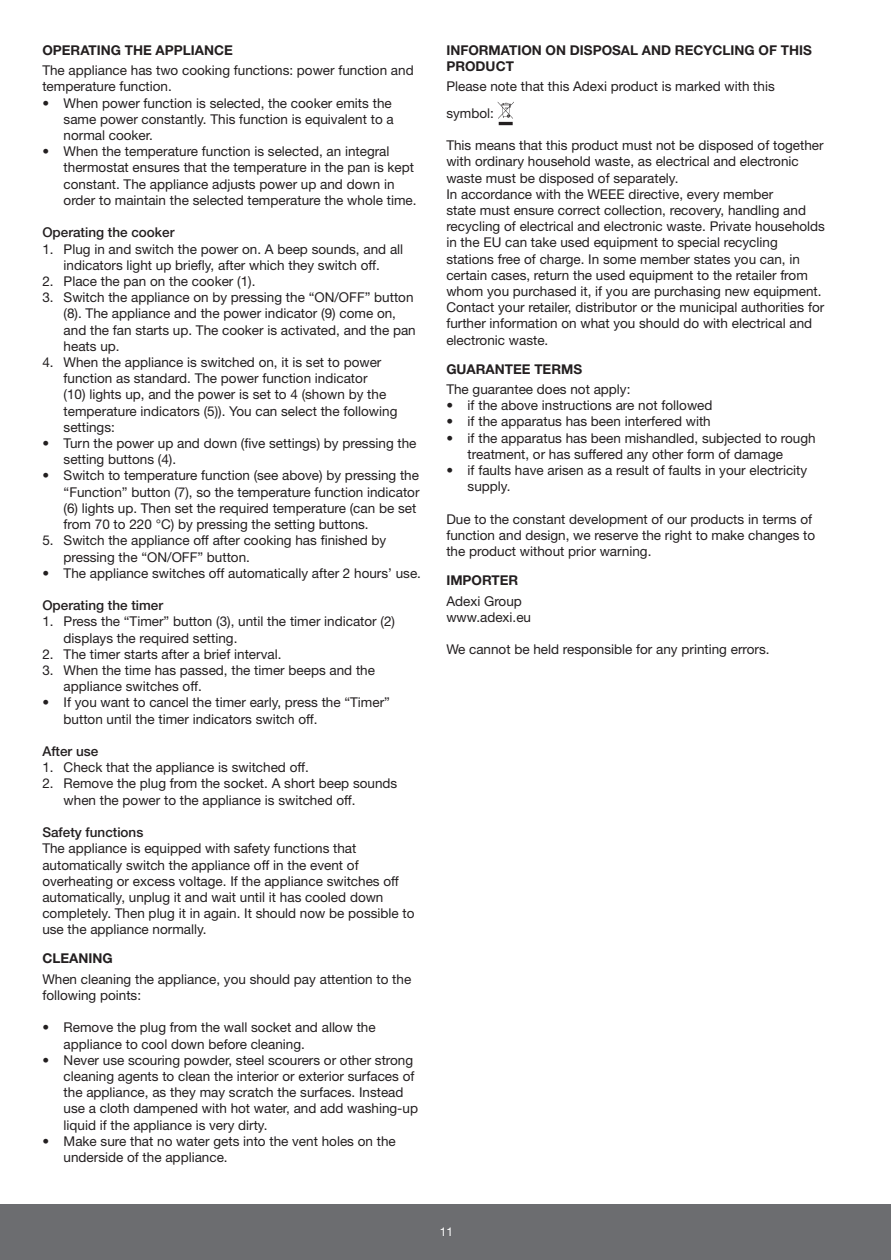
<style>
.page{position:relative;width:891px;height:1260px;background:#fff}
.page>*{position:absolute;margin:0;border:0;box-sizing:border-box;transform-origin:0 0}
.t1{font:13.5px/16.2px "Helvetica Neue";color:#231f20}
.t2{font:700 13.5px/16.2px "Helvetica Neue";color:#231f20}
.t3{font:500 13.5px "Helvetica Neue";color:#231f20}
.t4{font:12px "Helvetica Neue";color:#fff}
</style>
<div class="page">
<div style="left:0;top:1204px;width:891px;height:55px;background:#6c6d70"></div>
<hr style="left:499px;top:122px;width:14px;height:3px;background:#231f20">
<svg style="left:498px;top:102px;width:16px;height:17px"></svg>
<p class="t2" style="left:42px;top:42px;width:192px">OPERATING THE APPLIANCE</p>
<p class="t1" style="left:42px;top:62px;width:373px">The appliance has two cooking functions: power function and temperature function.</p>
<p class="t1" style="left:64px;top:94px;width:332px;text-indent:-21px">• When power function is selected, the cooker emits the same power constantly. This function is equivalent to a normal cooker.</p>
<p class="t1" style="left:64px;top:143px;width:354px;text-indent:-21px">• When the temperature function is selected, an integral thermostat ensures that the temperature in the pan is kept constant. The appliance adjusts power up and down in order to maintain the selected temperature the whole time.</p>
<p class="t3" style="left:42px;top:224px;width:134px">Operating the cooker</p>
<p class="t1" style="left:42px;top:240px;width:362px;text-align:center">1. Plug in and switch the power on. A beep sounds, and all indicators light up briefly, after which they switch off.</p>
<p class="t1" style="left:42px;top:273px;width:215px">2. Place the pan on the cooker (1).</p>
<p class="t1" style="left:64px;top:289px;width:354px;text-indent:-21px">3. Switch the appliance on by pressing the “ON/OFF” button (8). The appliance and the power indicator (9) come on, and the fan starts up. The cooker is activated, and the pan heats up.</p>
<p class="t1" style="left:64px;top:354px;width:335px;text-indent:-21px">4. When the appliance is switched on, it is set to power function as standard. The power function indicator<br>(10) lights up, and the power is set to 4 (shown by the temperature indicators (5)). You can select the following settings:</p>
<p class="t1" style="left:64px;top:435px;width:354px;text-indent:-21px">• Turn the power up and down (five settings) by pressing the setting buttons (4).</p>
<p class="t1" style="left:64px;top:467px;width:357px;text-indent:-21px">• Switch to temperature function (see above) by pressing the “Function” button (7), so the temperature function indicator (6) lights up. Then set the required temperature (can be set from 70 to 220 °C) by pressing the setting buttons.</p>
<p class="t1" style="left:64px;top:532px;width:324px;text-indent:-21px">5. Switch the appliance off after cooking has finished by pressing the “ON/OFF” button.</p>
<p class="t1" style="left:42px;top:564px;width:380px">• The appliance switches off automatically after 2 hours’ use.</p>
<p class="t3" style="left:42px;top:597px;width:122px">Operating the timer</p>
<p class="t1" style="left:64px;top:613px;width:333px;text-indent:-21px">1. Press the “Timer” button (3), until the timer indicator (2) displays the required setting.</p>
<p class="t1" style="left:42px;top:645px;width:241px">2. The timer starts after a brief interval.</p>
<p class="t1" style="left:64px;top:661px;width:313px;text-indent:-21px">3. When the time has passed, the timer beeps and the appliance switches off.</p>
<p class="t1" style="left:64px;top:694px;width:328px;text-indent:-21px">• If you want to cancel the timer early, press the “Timer” button until the timer indicators switch off.</p>
<p class="t3" style="left:42px;top:743px;width:58px">After use</p>
<p class="t1" style="left:42px;top:759px;width:268px">1. Check that the appliance is switched off.</p>
<p class="t1" style="left:64px;top:775px;width:335px;text-indent:-21px">2. Remove the plug from the socket. A short beep sounds when the power to the appliance is switched off.</p>
<p class="t3" style="left:42px;top:824px;width:103px">Safety functions</p>
<p class="t1" style="left:42px;top:840px;width:374px">The appliance is equipped with safety functions that automatically switch the appliance off in the event of overheating or excess voltage. If the appliance switches off automatically, unplug it and wait until it has cooled down completely. Then plug it in again. It should now be possible to use the appliance normally.</p>
<p class="t2" style="left:42px;top:950px;width:72px">CLEANING</p>
<p class="t1" style="left:42px;top:970px;width:370px">When cleaning the appliance, you should pay attention to the following points:</p>
<p class="t1" style="left:64px;top:1019px;width:314px;text-indent:-21px">• Remove the plug from the wall socket and allow the appliance to cool down before cleaning.</p>
<p class="t1" style="left:64px;top:1051px;width:356px;text-indent:-21px">• Never use scouring powder, steel scourers or other strong cleaning agents to clean the interior or exterior surfaces of the appliance, as they may scratch the surfaces. Instead use a cloth dampened with hot water, and add washing-up liquid if the appliance is very dirty.</p>
<p class="t1" style="left:64px;top:1132px;width:334px;text-indent:-21px">• Make sure that no water gets into the vent holes on the underside of the appliance.</p>
<p class="t2" style="left:446px;top:42px;width:367px">INFORMATION ON DISPOSAL AND RECYCLING OF THIS<br>PRODUCT</p>
<p class="t1" style="left:446px;top:73px;width:330px;line-height:26.2px">Please note that this Adexi product is marked with this symbol:</p>
<p class="t1" style="left:446px;top:137px;width:380px">This means that this product must not be disposed of together with ordinary household waste, as electrical and electronic waste must be disposed of separately.<br>In accordance with the WEEE directive, every member<br>state must ensure correct collection, recovery, handling and recycling of electrical and electronic waste. Private households in the EU can take used equipment to special recycling stations free of charge. In some member states you can, in certain cases, return the used equipment to the retailer from whom you purchased it, if you are purchasing new equipment.<br>Contact your retailer, distributor or the municipal authorities for further information on what you should do with electrical and electronic waste.</p>
<p class="t2" style="left:446px;top:360px;width:137px">GUARANTEE TERMS</p>
<p class="t1" style="left:446px;top:381px;width:186px">The guarantee does not apply:</p>
<p class="t1" style="left:446px;top:397px;width:268px">• if the above instructions are not followed</p>
<p class="t1" style="left:446px;top:413px;width:266px">• if the apparatus has been interfered with</p>
<p class="t1" style="left:468px;top:429px;width:349px;text-indent:-21px">• if the apparatus has been mishandled, subjected to rough treatment, or has suffered any other form of damage</p>
<p class="t1" style="left:468px;top:462px;width:341px;text-indent:-21px">• if faults have arisen as a result of faults in your electricity supply.</p>
<p class="t1" style="left:446px;top:510px;width:370px">Due to the constant development of our products in terms of function and design, we reserve the right to make changes to the product without prior warning.</p>
<p class="t2" style="left:446px;top:572px;width:73px">IMPORTER</p>
<p class="t1" style="left:446px;top:592px;width:86px">Adexi Group www.adexi.eu</p>
<p class="t1" style="left:446px;top:641px;width:325px">We cannot be held responsible for any printing errors.</p>
<p class="t4" style="left:440px;top:1224px;width:15px">11</p>
</div>
